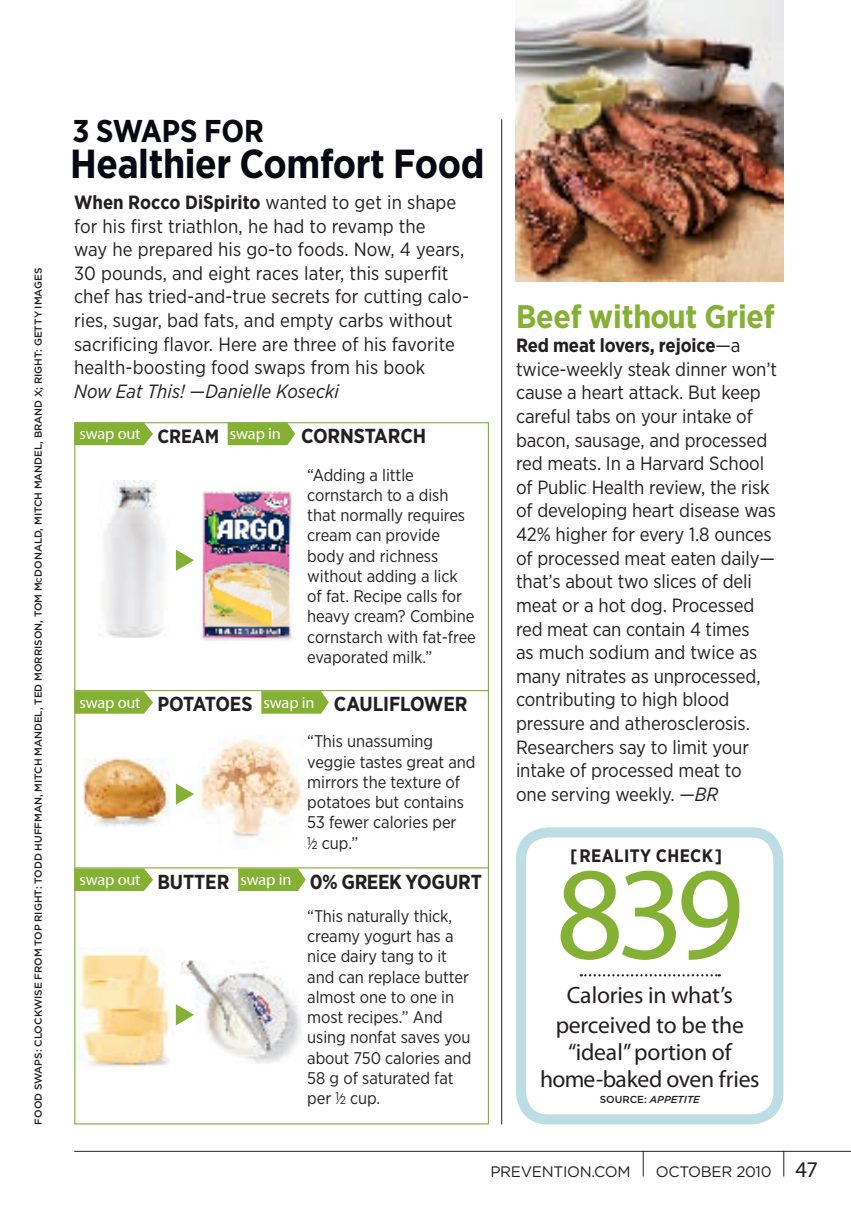
<style>
.page{position:relative;width:851px;height:1206px;background:#fff}
.page>*{position:absolute;margin:0;border:0;box-sizing:border-box;transform-origin:0 0}
.t1{font:132.75px "Myriad Pro";color:#84b133}
.t2{font:700 40.5px "Gotham Narrow";letter-spacing:-.01em;color:#080813}
.t3{font:700 32.62px "Gotham Narrow";letter-spacing:-.005em;color:#84b133}
.t4{font:700 31.5px "Gotham Narrow";letter-spacing:-.005em;color:#080813}
.t5{font:23.62px/29.2px "Myriad Pro";letter-spacing:-.01em;color:#231f20;text-align:center}
.t6{font:22.5px "Myriad Pro";color:#231f20}
.t7{font:700 20.25px "Gotham Narrow";letter-spacing:-.005em;color:#231f20}
.t8{font:19.12px/23.6px "Gotham Narrow";letter-spacing:-.005em;color:#231f20}
.t9{font:700 18px "Gotham Narrow";letter-spacing:.02em;color:#231f20}
.t10{font:16.88px/20.2px "Gotham Narrow";letter-spacing:-.005em;color:#231f20}
.t11{font:16.2px "Myriad Pro";letter-spacing:-.01em;color:#fff}
.t12{font:15.3px "Gotham";letter-spacing:-.02em;color:#231f20}
.t13{font:500 10.12px "Gotham";color:#231f20}
.t14{font:italic 500 10.12px "Gotham";color:#231f20}
.s1{font-size:7.65px}
.s2{font-weight:700}
.s3{font-style:italic}
.s4{font-family:"Gotham Narrow";font-weight:700;font-size:19.12px;color:#231f20}
.s5{font-family:"Gotham Narrow";font-weight:700;font-size:20.25px;color:#231f20}
.s6{font-size:15.3px}
.s7{font-size:11.25px}
.s8{font-style:normal}
</style>
<div class="page">
<hr style="left:501px;top:119px;width:1px;height:1005px;background:#231f20">
<svg style="left:175px;top:549px;width:19px;height:22px"></svg>
<div style="left:516px;top:827px;width:267px;height:297px;border:10px solid #bcdde3;border-radius:27px"></div>
<svg style="left:580px;top:974px;width:139px;height:2px"></svg>
<svg style="left:74px;top:691px;width:79px;height:22px;background:#8bb53f"></svg>
<svg style="left:261px;top:691px;width:68px;height:22px"></svg>
<hr style="left:75px;top:690px;width:414px;height:1px;background:#84b133">
<svg style="left:74px;top:868px;width:79px;height:22px;background:#8bb540"></svg>
<svg style="left:238px;top:868px;width:68px;height:22px"></svg>
<hr style="left:75px;top:867px;width:414px;height:1px;background:#84b133">
<svg style="left:74px;top:422px;width:79px;height:23px;background:#8bb53e"></svg>
<svg style="left:228px;top:422px;width:67px;height:23px;background:#8ab53e"></svg>
<img style="left:103px;top:480px;width:63px;height:157px">
<img style="left:202px;top:491px;width:90px;height:150px">
<svg style="left:642px;top:1151px;width:1px;height:25px"></svg>
<hr style="left:74px;top:1150px;width:776px;height:1px;background:#231f20">
<svg style="left:783px;top:1150px;width:1px;height:26px"></svg>
<img style="left:180px;top:960px;width:121px;height:104px">
<img style="left:76px;top:949px;width:94px;height:119px">
<img style="left:83px;top:758px;width:86px;height:68px">
<img style="left:200px;top:739px;width:104px;height:101px">
<svg style="left:175px;top:1002px;width:21px;height:25px"></svg>
<svg style="left:175px;top:783px;width:19px;height:22px"></svg>
<img style="left:515px;top:0;width:268px;height:281px">
<p class="t13" style="left:32px;top:1124px;width:858px;rotate:-90deg">FOOD SWAPS: CLOCKWISE FROM TOP RIGHT: TODD HUFFMAN, MITCH MANDEL, TED MORRISON, TOM M<span class="s1">c</span>DONALD, MITCH MANDEL, BRAND X; RIGHT: GETTY IMAGES</p>
<h3 class="t4" style="left:72px;top:111px;width:193px">3 SWAPS FOR</h3>
<h2 class="t2" style="left:70px;top:138px;width:415px">Healthier Comfort Food</h2>
<p class="t8" style="left:74px;top:190px;width:396px"><span class="s2">When Rocco DiSpirito</span> wanted to get in shape for his first triathlon, he had to revamp the<br>way he prepared his go-to foods. Now, 4 years, 30 pounds, and eight races later, this superfit chef has tried-and-true secrets for cutting calo&shy;ries, sugar, bad fats, and empty carbs without sacrificing flavor. Here are three of his favorite health-boosting food swaps from his book<br><span class="s3">Now Eat This!</span> —<span class="s3">Danielle Kosecki</span></p>
<p class="t11" style="left:79px;top:423px;width:348px">swap out <span class="s4">CREAM</span> swap in <span class="s5">CORNSTARCH</span></p>
<p class="t10" style="left:307px;top:464px;width:170px">“Adding a little cornstarch to a dish that normally requires cream can provide body and richness without adding a lick of fat. Recipe calls for heavy cream? Combine cornstarch with fat-free evaporated milk.”</p>
<p class="t7" style="left:79px;top:691px;width:389px"><sup>swap</sup> <sup>out</sup> POTATOES <sup>swap</sup> <sup>in</sup> CAULIFLOWER</p>
<p class="t10" style="left:307px;top:731px;width:170px">“This unassuming veggie tastes great and mirrors the texture of potatoes but contains<br>53 fewer calories per<br><sup>1</sup><span class="s6">⁄</span><span class="s7">2</span> cup.”</p>
<p class="t7" style="left:79px;top:868px;width:404px"><sup>swap</sup> <sup>out</sup> BUTTER <sup>swap</sup> <sup>in</sup> 0% GREEK YOGURT</p>
<p class="t10" style="left:307px;top:905px;width:166px">“This naturally thick, creamy yogurt has a nice dairy tang to it and can replace butter almost one to one in most recipes.” And using nonfat saves you about 750 calories and<br>58 g of saturated fat per <sup>1</sup><span class="s6">⁄</span><span class="s7">2</span> cup.</p>
<h3 class="t3" style="left:516px;top:296px;width:260px">Beef without Grief</h3>
<p class="t8" style="left:516px;top:333px;width:263px"><span class="s2">Red meat lovers, rejoice</span>—a twice-weekly steak dinner won’t cause a heart attack. But keep careful tabs on your intake of bacon, sausage, and processed red meats. In a Harvard School of Public Health review, the risk of developing heart disease was<br>42% higher for every 1.8 ounces of processed meat eaten daily— that’s about two slices of deli meat or a hot dog. Processed red meat can contain 4 times<br>as much sodium and twice as many nitrates as unprocessed, contributing to high blood pressure and atherosclerosis.<br>Researchers say to limit your intake of processed meat to<br>one serving weekly. —<span class="s3">BR</span></p>
<p class="t9" style="left:570px;top:844px;width:154px">[REALITY CHECK]</p>
<h1 class="t1" style="left:555px;top:831px;width:190px">839</h1>
<p class="t5" style="left:555px;top:980px;width:190px">Calories in what’s perceived to be the</p>
<p class="t5" style="left:540px;top:1037px;width:221px;line-height:27px">“ideal” portion of home-baked oven fries</p>
<p class="t14" style="left:599px;top:1093px;width:102px"><span class="s8">SOURCE:</span> APPETITE</p>
<p class="t12" style="left:490px;top:1162px;width:142px">PREVENTION.COM</p>
<p class="t12" style="left:656px;top:1162px;width:117px">OCTOBER 2010</p>
<p class="t6" style="left:795px;top:1154px;width:24px">47</p>
</div>
